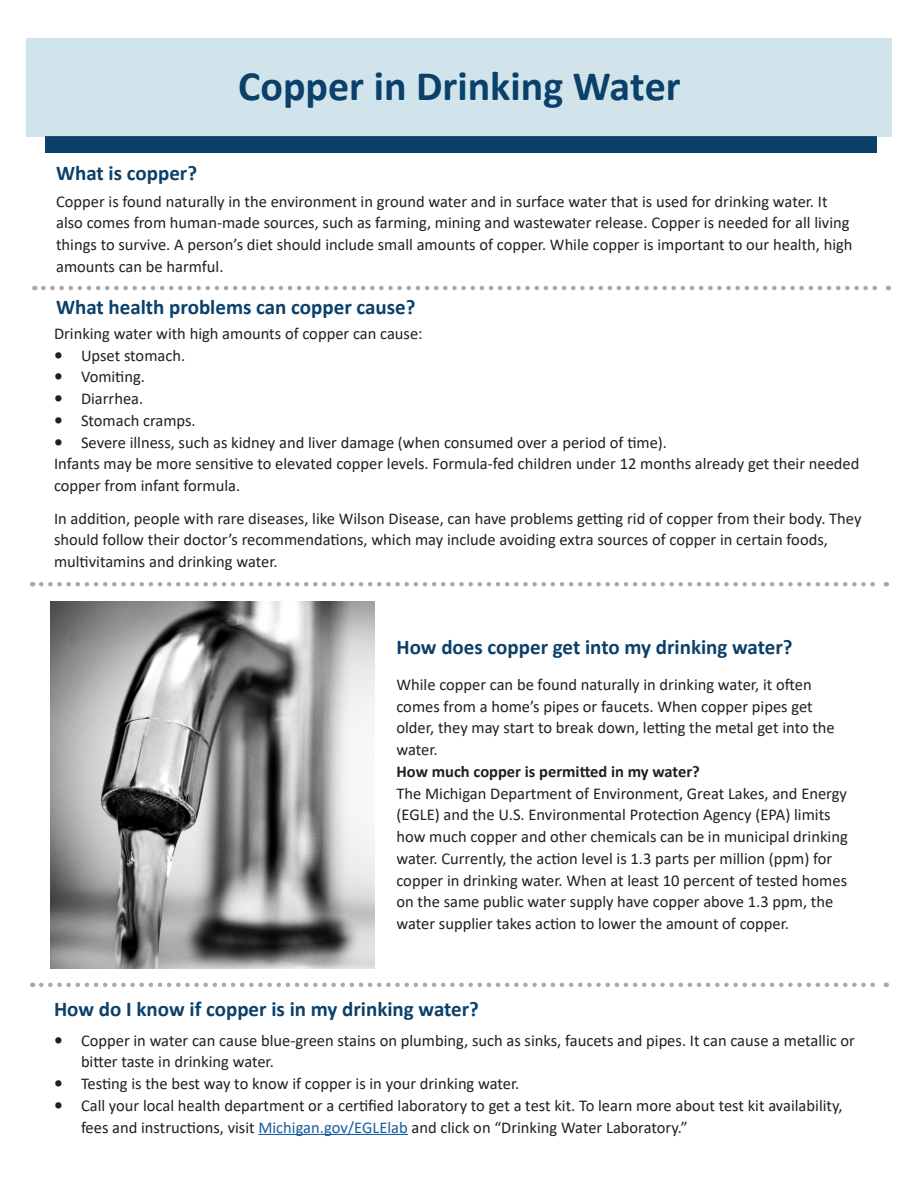
<style>
.page{position:relative;width:918px;height:1188px;background:#fff}
.page>*{position:absolute;margin:0;border:0;box-sizing:border-box;transform-origin:0 0}
.t1{font:700 42px "Calibri";color:#0b406a}
.t2{font:700 21px "Calibri";color:#0b406a}
.Text{font:16.5px/21.8px "Calibri";color:#231f20}
.Subheading{font:700 16.5px "Calibri";color:#231f20}
.s1{font-weight:700;font-size:17.7px}
.s2{color:#175d9e}
</style>
<div class="page">
<div style="left:45px;top:136px;width:832px;height:17px;background:#0b406a"></div>
<div style="left:26px;top:38px;width:866px;height:98px;background:#d1e4eb"></div>
<svg style="left:43px;top:286px;width:846px;height:4px"></svg>
<svg style="left:41px;top:582px;width:846px;height:4px"></svg>
<img style="left:51px;top:602px;width:323px;height:367px">
<hr style="left:258px;top:1134px;width:150px;height:1px;background:#175d9e">
<svg style="left:41px;top:983px;width:846px;height:4px"></svg>
<p class="t1" style="left:238px;top:56px;width:444px">Copper in Drinking Water</p>
<p class="t2" style="left:56px;top:158px;width:143px">What is copper?</p>
<p class="Text" style="left:56px;top:190px;width:798px">Copper is found naturally in the environment in ground water and in surface water that is used for drinking water. It also comes from human-made sources, such as farming, mining and wastewater release. Copper is needed for all living things to survive. A person’s diet should include small amounts of copper. While copper is important to our health, high amounts can be harmful.</p>
<p class="t2" style="left:56px;top:292px;width:361px">What health problems can copper cause?</p>
<p class="Text" style="left:54px;top:322px;width:370px">Drinking water with high amounts of copper can cause:</p>
<p class="Text" style="left:54px;top:344px;width:133px"><span class="s1">•</span> Upset stomach.</p>
<p class="Text" style="left:54px;top:366px;width:93px"><span class="s1">•</span> Vomiting.</p>
<p class="Text" style="left:54px;top:387px;width:91px"><span class="s1">•</span> Diarrhea.</p>
<p class="Text" style="left:54px;top:409px;width:143px"><span class="s1">•</span> Stomach cramps.</p>
<p class="Text" style="left:54px;top:431px;width:615px"><span class="s1">•</span> Severe illness, such as kidney and liver damage (when consumed over a period of time).</p>
<p class="Text" style="left:54px;top:453px;width:807px">Infants may be more sensitive to elevated copper levels. Formula-fed children under 12 months already get their needed copper from infant formula.</p>
<p class="Text" style="left:54px;top:507px;width:809px">In addition, people with rare diseases, like Wilson Disease, can have problems getting rid of copper from their body. They should follow their doctor’s recommendations, which may include avoiding extra sources of copper in certain foods, multivitamins and drinking water.</p>
<p class="t2" style="left:396px;top:632px;width:398px">How does copper get into my drinking water?</p>
<p class="Text" style="left:396px;top:673px;width:440px">While copper can be found naturally in drinking water, it often comes from a home’s pipes or faucets. When copper pipes get older, they may start to break down, letting the metal get into the water.</p>
<p class="Subheading" style="left:396px;top:760px;width:305px">How much copper is permitted in my water?</p>
<p class="Text" style="left:396px;top:782px;width:453px">The Michigan Department of Environment, Great Lakes, and Energy (EGLE) and the U.S. Environmental Protection Agency (EPA) limits how much copper and other chemicals can be in municipal drinking water. Currently, the action level is 1.3 parts per million (ppm) for copper in drinking water. When at least 10 percent of tested homes on the same public water supply have copper above 1.3 ppm, the water supplier takes action to lower the amount of copper.</p>
<p class="t2" style="left:54px;top:994px;width:426px">How do I know if copper is in my drinking water?</p>
<p class="Text" style="left:81px;top:1029px;width:775px;text-indent:-27px"><span class="s1">•</span> Copper in water can cause blue-green stains on plumbing, such as sinks, faucets and pipes. It can cause a metallic or bitter taste in drinking water.</p>
<p class="Text" style="left:54px;top:1072px;width:467px"><span class="s1">•</span> Testing is the best way to know if copper is in your drinking water.</p>
<p class="Text" style="left:81px;top:1094px;width:763px;text-indent:-27px"><span class="s1">•</span> Call your local health department or a certified laboratory to get a test kit. To learn more about test kit availability, fees and instructions, visit <span class="s2">Michigan.gov/EGLElab</span> and click on “Drinking Water Laboratory.”</p>
</div>
